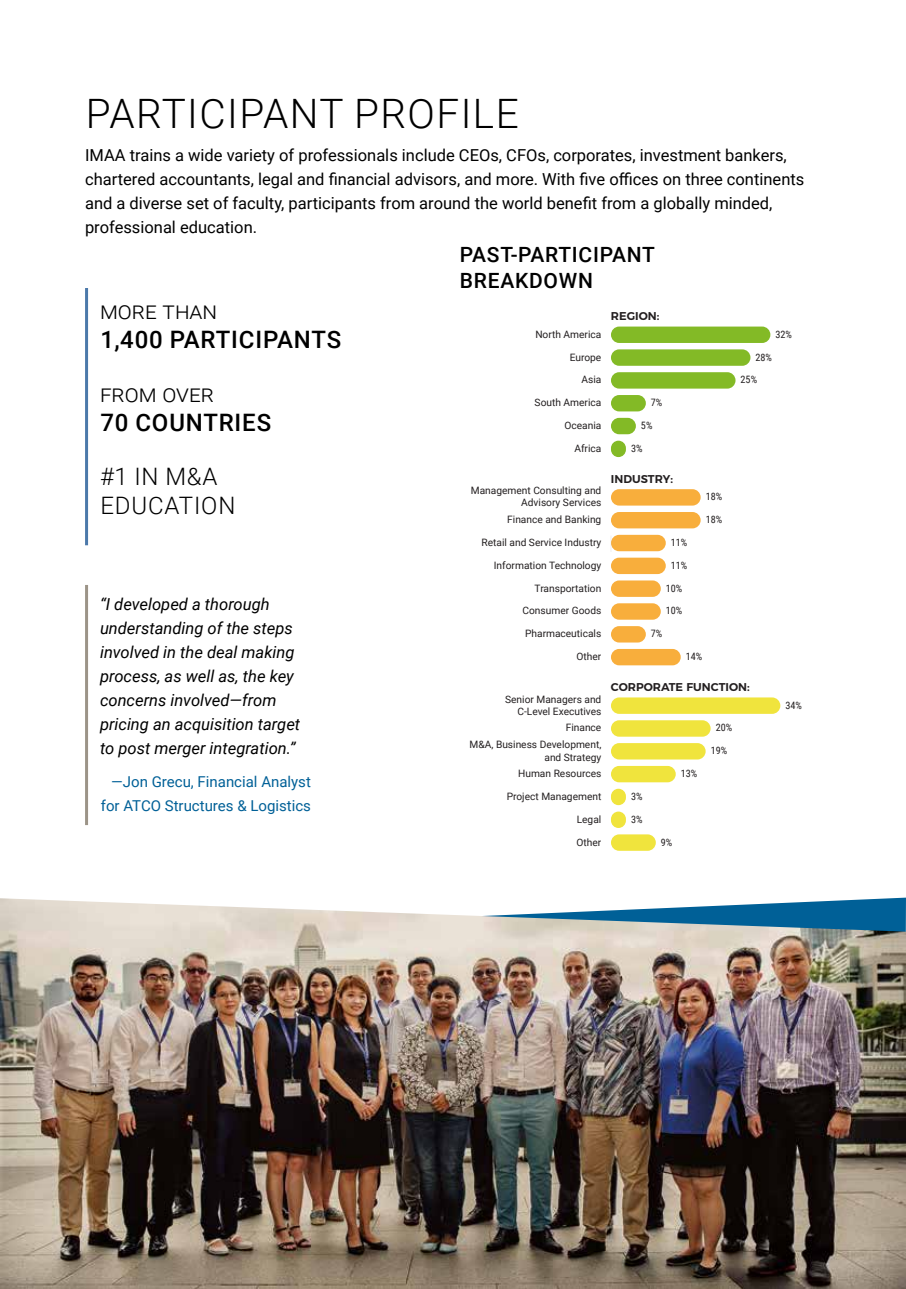
<style>
.page{position:relative;width:906px;height:1289px;background:#fff}
.page>*{position:absolute;margin:0;border:0;box-sizing:border-box;transform-origin:0 0}
.t1{font:300 40.5px "Roboto";letter-spacing:.035em;color:#000}
.t2{font:500 24px "Roboto";letter-spacing:.035em;color:#000}
.t3{font:300 24px "Roboto";color:#000}
.t4{font:300 24px/28.8px "Roboto";letter-spacing:.035em;color:#000}
.t5{font:500 21px/25.2px "Roboto";letter-spacing:.035em;color:#000}
.t6{font:16.5px/24px "Roboto";color:#000}
.t7{font:italic 16.5px/24px "Roboto";color:#000}
.t8{font:15px/24px "Roboto";color:#006097;text-align:right}
.t9{font:600 11.25px "Montserrat";color:#231f20}
.t10{font:10.2px/12.3px "Roboto";color:#231f20;text-align:right}
.t11{font:10.2px "Roboto Condensed";color:#231f20}
</style>
<div class="page">
<div style="left:611px;top:834px;width:45px;height:16px;background:#f0e43d;border-radius:8px"></div>
<div style="left:611px;top:811px;width:15px;height:17px;background:#f0e43d;border-radius:7px"></div>
<div style="left:611px;top:788px;width:15px;height:17px;background:#f0e43d;border-radius:7px"></div>
<div style="left:611px;top:766px;width:65px;height:16px;background:#f0e43d;border-radius:8px"></div>
<div style="left:611px;top:743px;width:94px;height:16px;background:#f0e43d;border-radius:8px"></div>
<div style="left:611px;top:720px;width:99px;height:16px;background:#f0e43d;border-radius:8px"></div>
<div style="left:611px;top:697px;width:169px;height:17px;background:#f0e43d;border-radius:8px"></div>
<div style="left:611px;top:649px;width:69px;height:16px;background:#f8ae3c;border-radius:8px"></div>
<div style="left:611px;top:626px;width:35px;height:16px;background:#f8ae3c;border-radius:8px"></div>
<div style="left:611px;top:603px;width:50px;height:16px;background:#f8ae3c;border-radius:8px"></div>
<div style="left:611px;top:580px;width:50px;height:17px;background:#f8ae3c;border-radius:8px"></div>
<div style="left:611px;top:557px;width:55px;height:17px;background:#f8ae3c;border-radius:8px"></div>
<div style="left:611px;top:535px;width:55px;height:16px;background:#f8ae3c;border-radius:8px"></div>
<div style="left:611px;top:512px;width:89px;height:16px;background:#f8ae3c;border-radius:8px"></div>
<div style="left:611px;top:489px;width:89px;height:16px;background:#f8ae3c;border-radius:8px"></div>
<div style="left:611px;top:440px;width:15px;height:17px;background:#83ba26;border-radius:7px"></div>
<div style="left:611px;top:418px;width:25px;height:16px;background:#83ba26;border-radius:8px"></div>
<div style="left:611px;top:395px;width:35px;height:16px;background:#83ba26;border-radius:8px"></div>
<div style="left:611px;top:372px;width:124px;height:16px;background:#83ba26;border-radius:8px"></div>
<div style="left:611px;top:349px;width:139px;height:17px;background:#83ba26;border-radius:8px"></div>
<div style="left:611px;top:326px;width:159px;height:17px;background:#83ba26;border-radius:8px"></div>
<hr style="left:85px;top:288px;width:3px;height:257px;background:#4c79aa">
<img style="left:0;top:898px;width:906px;height:390px">
<hr style="left:85px;top:585px;width:3px;height:240px;background:#9c9488">
<h1 class="t1" style="left:86px;top:85px;width:434px">PARTICIPANT PROFILE</h1>
<p class="t6" style="left:85px;top:142px;width:721px">IMAA trains a wide variety of professionals include CEOs, CFOs, corporates, investment bankers, chartered accountants, legal and financial advisors, and more. With five offices on three continents and a diverse set of faculty, participants from around the world benefit from a globally minded, professional education.</p>
<h2 class="t3" style="left:100px;top:293px;width:119px">more than</h2>
<h2 class="t2" style="left:100px;top:322px;width:242px">1,400 PARTICIPANTS</h2>
<h2 class="t3" style="left:100px;top:376px;width:115px">from over</h2>
<h2 class="t2" style="left:100px;top:405px;width:172px">70 COUNTRIES</h2>
<h2 class="t4" style="left:100px;top:461px;width:137px">#1 IN M&amp;A<br>EDUCATION</h2>
<h3 class="t7" style="left:100px;top:591px;width:202px">“I developed a thorough understanding of the steps involved in the deal making process, as well as, the key concerns involved—from pricing an acquisition target to post merger integration.”</h3>
<h3 class="t8" style="left:101px;top:768px;width:212px">—Jon Grecu, Financial Analyst for ATCO Structures &amp; Logistics</h3>
<h3 class="t5" style="left:460px;top:242px;width:196px">PAST-PARTICIPANT<br>BREAKDOWN</h3>
<p class="t10" style="left:535px;top:327px;width:68px">North America</p>
<p class="t10" style="left:581px;top:373px;width:21px">Asia</p>
<p class="t10" style="left:570px;top:350px;width:33px">Europe</p>
<p class="t10" style="left:534px;top:396px;width:68px">South America</p>
<p class="t10" style="left:564px;top:419px;width:38px">Oceania</p>
<p class="t10" style="left:574px;top:441px;width:28px">Africa</p>
<p class="t10" style="left:471px;top:484px;width:132px">Management Consulting and<br>Advisory Services</p>
<p class="t10" style="left:507px;top:513px;width:96px">Finance and Banking</p>
<p class="t10" style="left:481px;top:536px;width:121px">Retail and Service Industry</p>
<p class="t10" style="left:494px;top:558px;width:109px">Information Technology</p>
<p class="t10" style="left:522px;top:604px;width:80px">Consumer Goods</p>
<p class="t10" style="left:534px;top:581px;width:68px">Transportation</p>
<p class="t10" style="left:525px;top:627px;width:78px">Pharmaceuticals</p>
<p class="t10" style="left:576px;top:650px;width:26px">Other</p>
<p class="t10" style="left:505px;top:692px;width:98px">Senior Managers and<br>C-Level Executives</p>
<p class="t10" style="left:566px;top:721px;width:37px">Finance</p>
<p class="t10" style="left:518px;top:767px;width:85px">Human Resources</p>
<p class="t10" style="left:469px;top:738px;width:133px">M&amp;A, Business Development, and Strategy</p>
<p class="t10" style="left:507px;top:789px;width:96px">Project Management</p>
<p class="t10" style="left:577px;top:812px;width:26px">Legal</p>
<p class="t10" style="left:576px;top:835px;width:26px">Other</p>
<p class="t9" style="left:611px;top:307px;width:50px">REGION:</p>
<p class="t11" style="left:651px;top:395px;width:13px">7%</p>
<p class="t11" style="left:641px;top:418px;width:13px">5%</p>
<p class="t11" style="left:631px;top:441px;width:13px">3%</p>
<p class="t9" style="left:611px;top:469px;width:64px">INDUSTRY:</p>
<p class="t11" style="left:671px;top:535px;width:18px">11%</p>
<p class="t11" style="left:671px;top:558px;width:18px">11%</p>
<p class="t11" style="left:666px;top:581px;width:18px">10%</p>
<p class="t11" style="left:666px;top:603px;width:18px">10%</p>
<p class="t11" style="left:651px;top:626px;width:13px">7%</p>
<p class="t11" style="left:706px;top:489px;width:18px">18%</p>
<p class="t11" style="left:706px;top:512px;width:18px">18%</p>
<p class="t11" style="left:686px;top:649px;width:18px">14%</p>
<p class="t11" style="left:775px;top:327px;width:18px">32%</p>
<p class="t11" style="left:755px;top:350px;width:18px">28%</p>
<p class="t11" style="left:740px;top:372px;width:18px">25%</p>
<p class="t9" style="left:611px;top:677px;width:140px">CORPORATE FUNCTION:</p>
<p class="t11" style="left:631px;top:789px;width:13px">3%</p>
<p class="t11" style="left:631px;top:812px;width:13px">3%</p>
<p class="t11" style="left:681px;top:766px;width:18px">13%</p>
<p class="t11" style="left:715px;top:720px;width:18px">20%</p>
<p class="t11" style="left:710px;top:743px;width:18px">19%</p>
<p class="t11" style="left:661px;top:834px;width:13px">9%</p>
<p class="t11" style="left:785px;top:698px;width:18px">34%</p>
</div>
